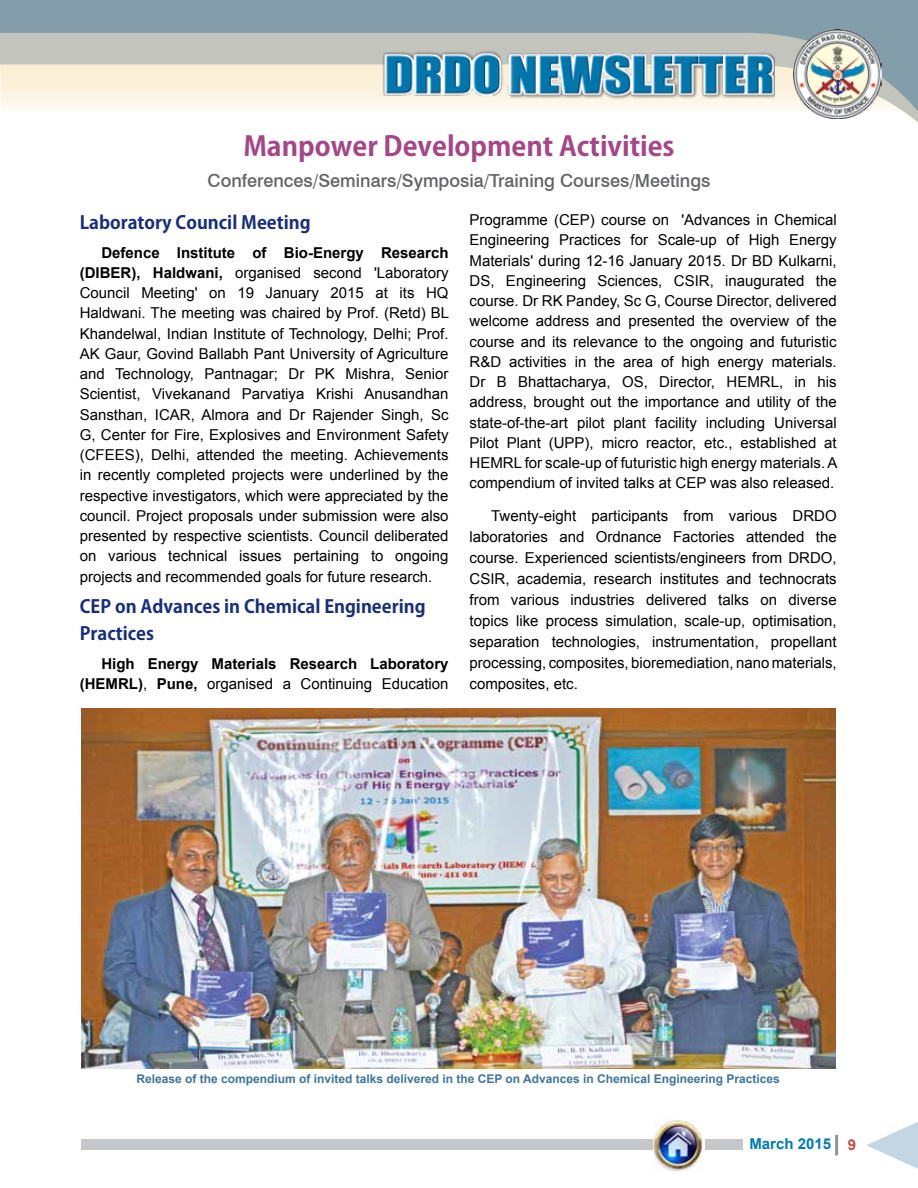
<style>
.page{position:relative;width:918px;height:1188px;background:#fff}
.page>*{position:absolute;margin:0;border:0;box-sizing:border-box;transform-origin:0 0}
.t1{font:700 27px "Koz Go Pro";color:#a54686}
.t2{font:700 18px/27px "Koz Go Pro";color:#182e7a}
.t3{font:500 18px "Swiss 721 BT";color:#636466}
.t4{font:15px/20.2px "Arial";color:#000;text-align:justify}
.t5{font:700 15px/20.2px "Arial";color:#000;text-align:right}
.t6{font:700 15px "Arial";color:#007bb3}
.t7{font:700 12px "Arial";color:#40759d}
.s1{font-weight:700}
.s2{font-weight:400}
.s3{color:#b7513f}
</style>
<div class="page">
<hr style="left:835px;top:1135px;width:3px;height:20px;background:#939598">
<div style="left:81px;top:1139px;width:661px;height:11px;background:#c4c8cb"></div>
<svg style="left:866px;top:1122px;width:52px;height:47px"></svg>
<svg style="left:1px;top:0;width:917px;height:122px"></svg>
<svg style="left:0;top:0;width:1px;height:95px"></svg>
<img style="left:379px;top:50px;width:396px;height:49px">
<img style="left:793px;top:29px;width:89px;height:89px">
<img style="left:81px;top:708px;width:754px;height:360px">
<img style="left:653px;top:1120px;width:51px;height:51px">
<h1 class="t1" style="left:243px;top:129px;width:433px">Manpower Development Activities</h1>
<p class="t3" style="left:208px;top:170px;width:504px">Conferences/Seminars/Symposia/Training Courses/Meetings</p>
<p class="t2" style="left:80px;top:210px;width:232px">Laboratory Council Meeting</p>
<p class="t4" style="left:80px;top:242px;width:371px;text-indent:22px"><span class="s1">Defence Institute of Bio-Energy Research (DIBER), Haldwani,</span> organised second 'Laboratory Council Meeting' on 19 January 2015 at its HQ Haldwani. The meeting was chaired by Prof. (Retd) BL Khandelwal, Indian Institute of Technology, Delhi; Prof.<br>AK Gaur, Govind Ballabh Pant University of Agriculture and Technology, Pantnagar; Dr PK Mishra, Senior Scientist, Vivekanand Parvatiya Krishi Anusandhan Sansthan, ICAR, Almora and Dr Rajender Singh, Sc G, Center for Fire, Explosives and Environment Safety (CFEES), Delhi, attended the meeting. Achievements in recently completed projects were underlined by the respective investigators, which were appreciated by the council. Project proposals under submission were also presented by respective scientists. Council deliberated on various technical issues pertaining to ongoing projects and recommended goals for future research.</p>
<p class="t2" style="left:80px;top:594px;width:347px">CEP on Advances in Chemical Engineering<br>Practices</p>
<p class="t5" style="left:80px;top:654px;width:370px">High Energy Materials Research Laboratory (HEMRL)<span class="s2">,</span> Pune, <span class="s2">organised a Continuing Education</span></p>
<p class="t4" style="left:470px;top:210px;width:370px">Programme (CEP) course on 'Advances in Chemical Engineering Practices for Scale-up of High Energy Materials' during 12-16 January 2015. Dr BD Kulkarni, DS, Engineering Sciences, CSIR, inaugurated the course. Dr RK Pandey, Sc G, Course Director, delivered welcome address and presented the overview of the course and its relevance to the ongoing and futuristic R&amp;D activities in the area of high energy materials.<br>Dr B Bhattacharya, OS, Director, HEMRL, in his address, brought out the importance and utility of the state-of-the-art pilot plant facility including Universal Pilot Plant (UPP), micro reactor, etc., established at HEMRL for scale-up of futuristic high energy materials. A compendium of invited talks at CEP was also released.</p>
<p class="t4" style="left:470px;top:505px;width:369px;line-height:21px;text-indent:22px">Twenty-eight participants from various DRDO laboratories and Ordnance Factories attended the course. Experienced scientists/engineers from DRDO, CSIR, academia, research institutes and technocrats from various industries delivered talks on diverse topics like process simulation, scale-up, optimisation, separation technologies, instrumentation, propellant processing, composites, bioremediation, nano materials, composites, etc.</p>
<p class="t7" style="left:136px;top:1070px;width:645px">Release of the compendium of invited talks delivered in the CEP on Advances in Chemical Engineering Practices</p>
<p class="t6" style="left:749px;top:1134px;width:108px">March 2015 <span class="s3">9</span></p>
</div>
